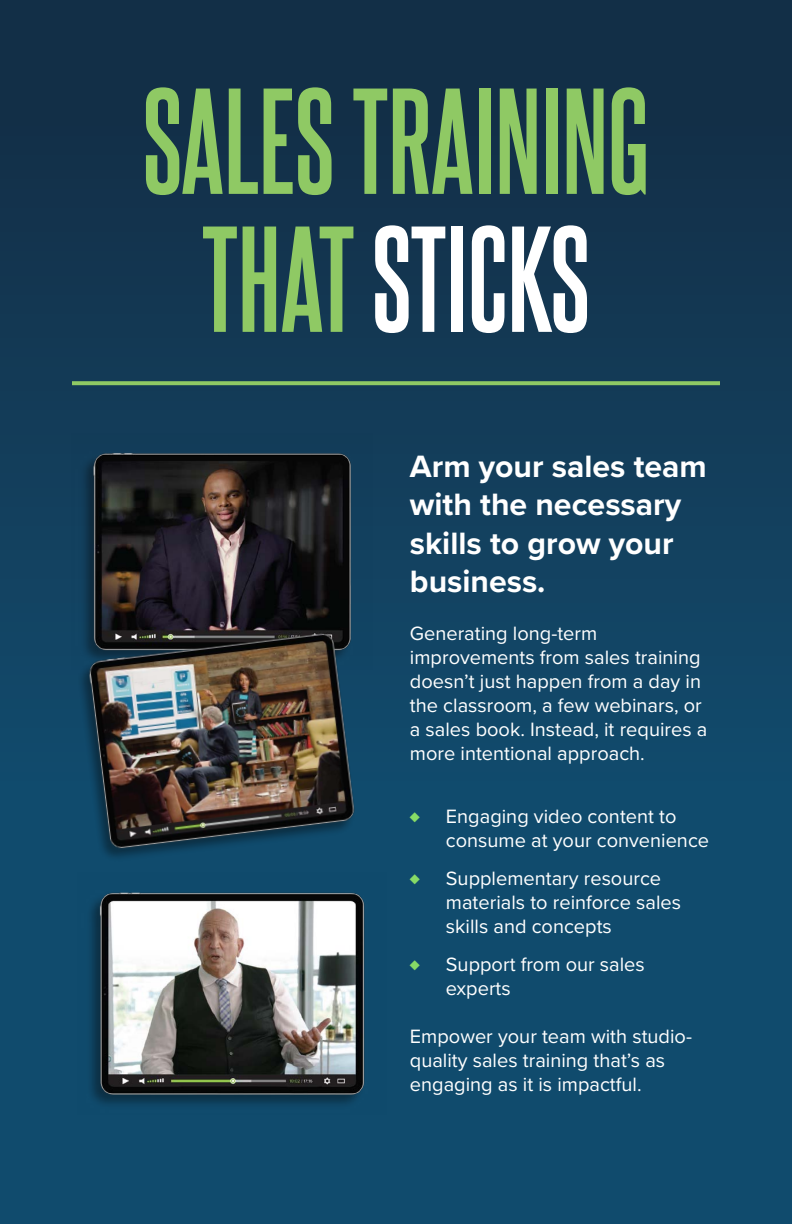
<style>
.page{position:relative;width:792px;height:1224px;background:#fff}
.page>*{position:absolute;margin:0;border:0;box-sizing:border-box;transform-origin:0 0}
.t1{font:700 128px/138px "Steelfish Rg";color:#8fc964;text-align:center}
.t2{font:700 32px/38.4px "Proxima Nova";color:#fff}
.t3{font:20px/24px "Proxima Nova";color:#fff}
.t4{font:20px "Proxima Nova";color:#87db66}
.s1{color:#fff}
</style>
<div class="page">
<div style="left:0;top:0;width:792px;height:1224px;background:linear-gradient(to bottom,#132f47,#105277)"></div>
<img style="left:72px;top:434px;width:300px;height:177px">
<svg style="left:72px;top:381px;width:648px;height:4px;background:#88c163"></svg>
<img style="left:65px;top:611px;width:314px;height:260px">
<img style="left:78px;top:872px;width:308px;height:243px">
<h1 class="t1" style="left:143px;top:62px;width:508px">SALES TRAINING<br>THAT <span class="s1">STICKS</span></h1>
<h2 class="t2" style="left:410px;top:446px;width:298px">Arm your sales team with the necessary skills to grow your business.</h2>
<p class="t3" style="left:410px;top:621px;width:299px">Generating long-term improvements from sales training doesn’t just happen from a day in the classroom, a few webinars, or a sales book. Instead, it requires a more intentional approach.</p>
<p class="t4" style="left:410px;top:801px;width:12px">♦</p>
<p class="t3" style="left:446px;top:803px;width:265px">Engaging video content to consume at your convenience</p>
<p class="t4" style="left:410px;top:863px;width:12px">♦</p>
<p class="t3" style="left:446px;top:866px;width:237px">Supplementary resource materials to reinforce sales skills and concepts</p>
<p class="t4" style="left:410px;top:950px;width:12px">♦</p>
<p class="t3" style="left:446px;top:952px;width:200px">Support from our sales experts</p>
<p class="t3" style="left:410px;top:1024px;width:284px">Empower your team with studio&shy;quality sales training that’s as engaging as it is impactful.</p>
</div>
